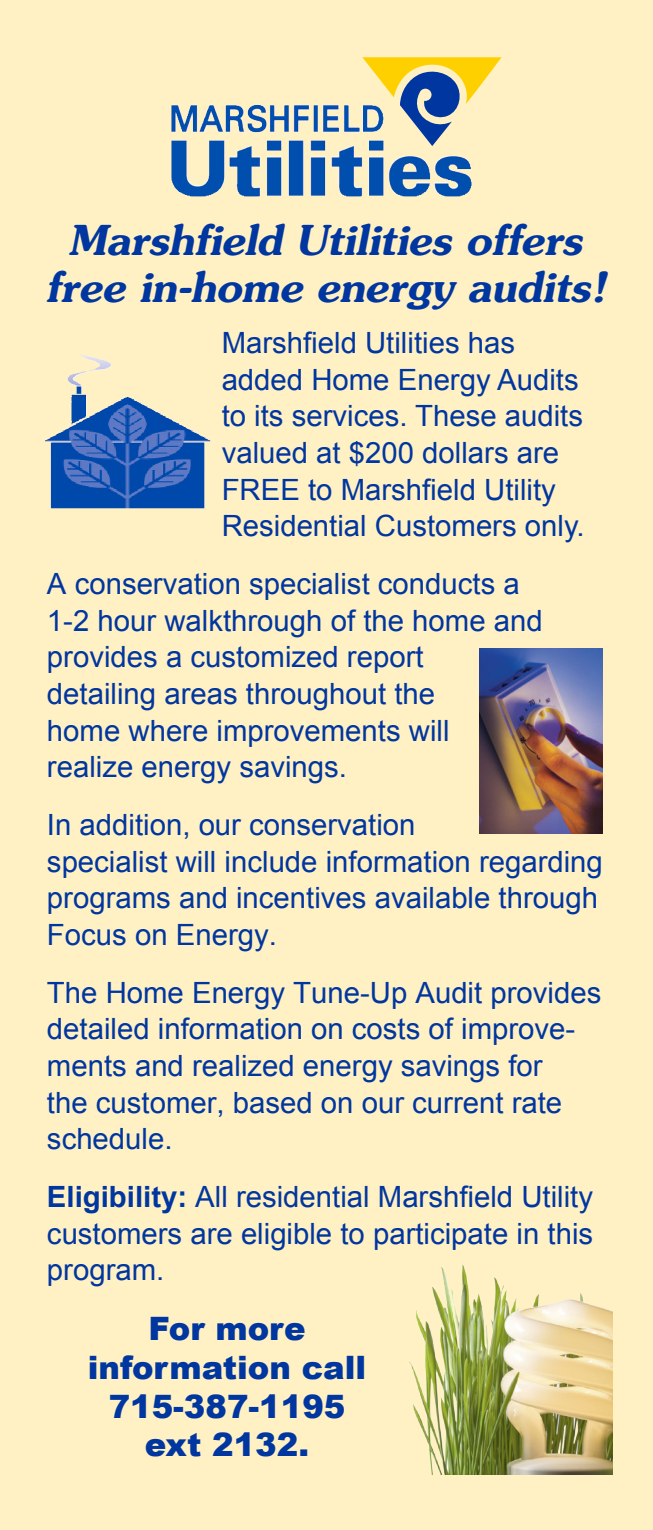
<style>
.page{position:relative;width:653px;height:1530px;background:#fff}
.page>*{position:absolute;margin:0;border:0;box-sizing:border-box;transform-origin:0 0}
.t1{font:italic 41px/47px "Southern";color:#0036a0;text-align:center}
.plaintext{font:900 32.25px/38.8px "Arial";color:#0036a0;text-align:center}
.plaintext-2{font:29.25px/36.8px "Arial";color:#0036a0}
.s1{font-weight:700}
</style>
<div class="page">
<div style="left:0;top:0;width:652px;height:1530px;background:#fff1c3"></div>
<img style="left:45px;top:355px;width:165px;height:153px">
<img style="left:410px;top:1264px;width:202px;height:211px">
<img style="left:237px;top:146px;width:234px;height:50px">
<svg style="left:362px;top:57px;width:139px;height:91px"></svg>
<img style="left:479px;top:648px;width:123px;height:185px">
<p class="t1" style="left:45px;top:217px;width:571px">Marshfield Utilities offers free in-home energy audits!</p>
<p class="plaintext-2" style="left:222px;top:325px;width:364px">Marshfield Utilities has added Home Energy Audits to its services. These audits valued at $200 dollars are<br>FREE to Marshfield Utility<br>Residential Customers only.</p>
<p class="plaintext-2" style="left:47px;top:566px;width:497px">A conservation specialist conducts a<br>1-2 hour walkthrough of the home and provides a customized report<br>detailing areas throughout the<br>home where improvements will realize energy savings.</p>
<p class="plaintext-2" style="left:47px;top:807px;width:557px">In addition, our conservation<br>specialist will include information regarding programs and incentives available through Focus on Energy.</p>
<p class="plaintext-2" style="left:47px;top:974px;width:555px">The Home Energy Tune-Up Audit provides detailed information on costs of improve&shy;ments and realized energy savings for<br>the customer, based on our current rate schedule.</p>
<p class="plaintext-2" style="left:47px;top:1179px;width:547px;text-align:justify"><span class="s1">Eligibility:</span> All residential Marshfield Utility customers are eligible to participate in this program.</p>
<p class="plaintext" style="left:88px;top:1308px;width:280px">For more information call<br>715-387-1195 ext 2132.</p>
</div>
